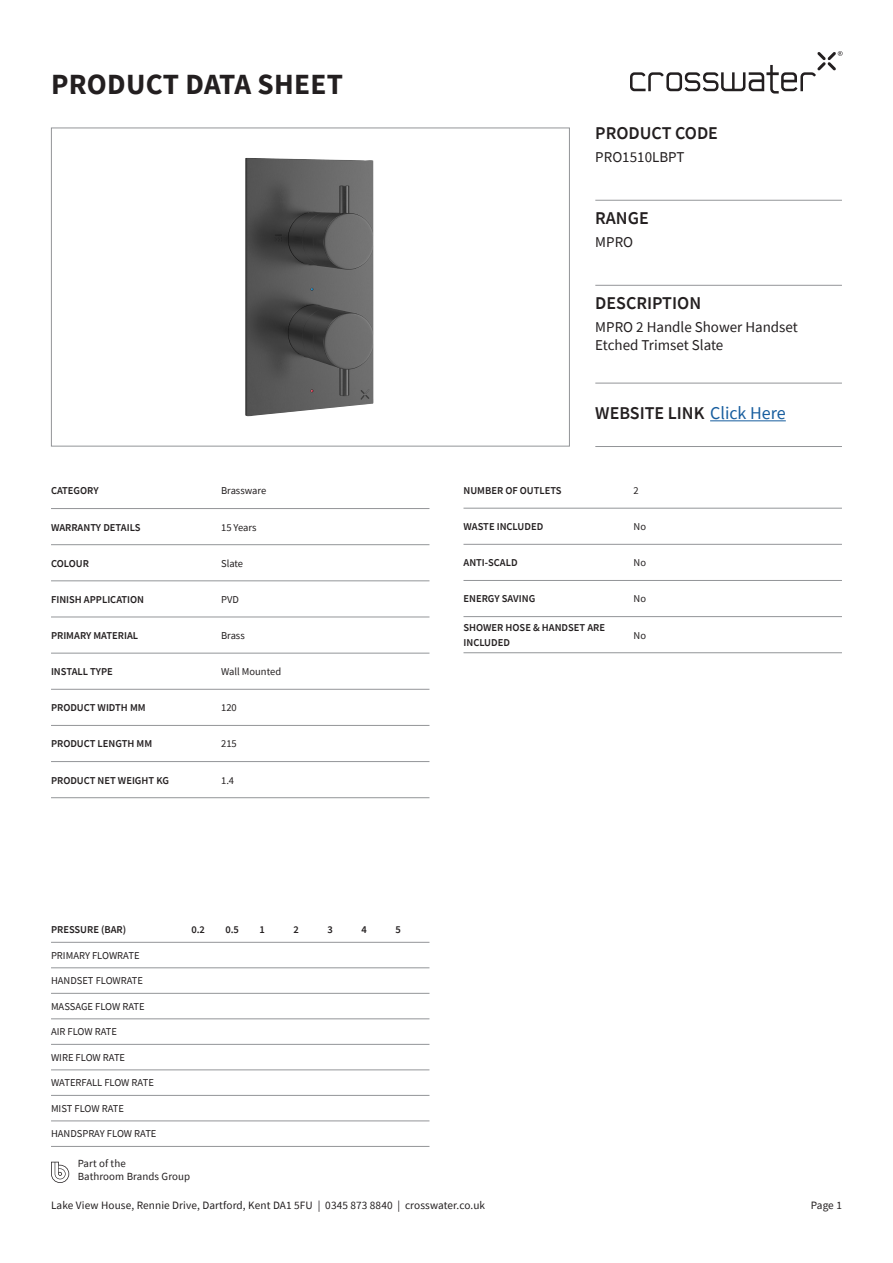
<style>
.page{position:relative;width:893px;height:1263px;background:#fff}
.page>*{position:absolute;margin:0;border:0;box-sizing:border-box;transform-origin:0 0}
.t1{font:700 29.25px "Source Sans Pro";letter-spacing:.01em;color:#231f20}
.Product_Table_Title{font:600 18px "Source Sans Pro";color:#231f20}
.Product_Table_Copy{font:15px/18px "Source Sans Pro";color:#231f20}
.Part_of_BBG{font:11.25px "Source Sans Pro";letter-spacing:.01em;color:#231f20}
.Information{font:11.25px "Source Sans Pro";color:#231f20}
.Part_of_BBG-2{font:10.8px "Source Sans Pro";letter-spacing:.01em;color:#231f20}
.Table_Title{font:600 10.5px/15px "Source Sans Pro";color:#231f20}
.Table_copy{font:10.5px "Source Sans Pro";color:#231f20}
.s1{font-weight:400;color:#175d9e}
</style>
<div class="page">
<div style="left:51px;top:128px;width:519px;height:318px;border:1px solid #939598"></div>
<svg style="left:51px;top:1162px;width:18px;height:21px"></svg>
<svg style="left:630px;top:51px;width:213px;height:43px"></svg>
<hr style="left:595px;top:200px;width:247px;height:1px;background:#939598">
<hr style="left:595px;top:285px;width:247px;height:1px;background:#939598">
<hr style="left:595px;top:446px;width:247px;height:1px;background:#939598">
<hr style="left:51px;top:942px;width:378px;height:1px;background:#939598">
<hr style="left:51px;top:967px;width:378px;height:1px;background:#939598">
<hr style="left:51px;top:993px;width:378px;height:1px;background:#939598">
<hr style="left:51px;top:1018px;width:378px;height:1px;background:#939598">
<hr style="left:51px;top:1044px;width:378px;height:1px;background:#939598">
<hr style="left:51px;top:1069px;width:378px;height:1px;background:#939598">
<hr style="left:51px;top:1095px;width:378px;height:1px;background:#939598">
<hr style="left:51px;top:1120px;width:378px;height:1px;background:#939598">
<hr style="left:51px;top:1146px;width:378px;height:1px;background:#939598">
<img style="left:245px;top:158px;width:129px;height:259px">
<hr style="left:595px;top:383px;width:247px;height:1px;background:#939598">
<hr style="left:710px;top:420px;width:76px;height:1px;background:#175d9e">
<hr style="left:51px;top:508px;width:378px;height:1px;background:#939598">
<hr style="left:51px;top:544px;width:378px;height:1px;background:#939598">
<hr style="left:51px;top:580px;width:378px;height:1px;background:#939598">
<hr style="left:51px;top:617px;width:378px;height:1px;background:#939598">
<hr style="left:51px;top:653px;width:378px;height:1px;background:#939598">
<hr style="left:51px;top:689px;width:378px;height:1px;background:#939598">
<hr style="left:51px;top:725px;width:378px;height:1px;background:#939598">
<hr style="left:51px;top:761px;width:378px;height:1px;background:#939598">
<hr style="left:51px;top:797px;width:378px;height:1px;background:#939598">
<hr style="left:463px;top:508px;width:379px;height:1px;background:#939598">
<hr style="left:463px;top:544px;width:379px;height:1px;background:#939598">
<hr style="left:463px;top:580px;width:379px;height:1px;background:#939598">
<hr style="left:463px;top:616px;width:379px;height:1px;background:#939598">
<hr style="left:463px;top:652px;width:379px;height:1px;background:#939598">
<p class="t1" style="left:51px;top:64px;width:294px">PRODUCT DATA SHEET</p>
<p class="Table_Title" style="left:51px;top:483px;width:49px">CATEGORY</p>
<p class="Table_copy" style="left:221px;top:484px;width:47px">Brassware</p>
<p class="Table_Title" style="left:51px;top:519px;width:91px">WARRANTY DETAILS</p>
<p class="Table_copy" style="left:221px;top:520px;width:37px">15 Years</p>
<p class="Table_Title" style="left:51px;top:556px;width:39px">COLOUR</p>
<p class="Table_copy" style="left:221px;top:556px;width:24px">Slate</p>
<p class="Table_Title" style="left:51px;top:592px;width:95px">FINISH APPLICATION</p>
<p class="Table_copy" style="left:221px;top:593px;width:19px">PVD</p>
<p class="Table_Title" style="left:51px;top:628px;width:89px">PRIMARY MATERIAL</p>
<p class="Table_copy" style="left:221px;top:629px;width:25px">Brass</p>
<p class="Table_Title" style="left:51px;top:664px;width:63px">INSTALL TYPE</p>
<p class="Table_copy" style="left:221px;top:665px;width:62px">Wall Mounted</p>
<p class="Table_Title" style="left:51px;top:700px;width:96px">PRODUCT WIDTH MM</p>
<p class="Table_copy" style="left:221px;top:701px;width:17px">120</p>
<p class="Table_Title" style="left:51px;top:736px;width:103px">PRODUCT LENGTH MM</p>
<p class="Table_copy" style="left:221px;top:737px;width:17px">215</p>
<p class="Table_Title" style="left:51px;top:772px;width:119px">PRODUCT NET WEIGHT KG</p>
<p class="Table_copy" style="left:221px;top:773px;width:15px">1.4</p>
<p class="Product_Table_Title" style="left:595px;top:121px;width:124px">PRODUCT CODE</p>
<p class="Product_Table_Copy" style="left:595px;top:148px;width:91px">PRO1510LBPT</p>
<p class="Product_Table_Title" style="left:595px;top:206px;width:55px">RANGE</p>
<p class="Product_Table_Copy" style="left:595px;top:233px;width:39px">MPRO</p>
<p class="Product_Table_Title" style="left:595px;top:291px;width:107px">DESCRIPTION</p>
<p class="Product_Table_Copy" style="left:595px;top:318px;width:204px">MPRO 2 Handle Shower Handset<br>Etched Trimset Slate</p>
<p class="Product_Table_Title" style="left:595px;top:402px;width:192px">WEBSITE LINK <span class="s1">Click Here</span></p>
<p class="Table_Title" style="left:463px;top:483px;width:100px">NUMBER OF OUTLETS</p>
<p class="Table_copy" style="left:634px;top:484px;width:7px">2</p>
<p class="Table_Title" style="left:463px;top:519px;width:81px">WASTE INCLUDED</p>
<p class="Table_copy" style="left:634px;top:520px;width:14px">No</p>
<p class="Table_Title" style="left:463px;top:555px;width:56px">ANTI-SCALD</p>
<p class="Table_copy" style="left:634px;top:556px;width:14px">No</p>
<p class="Table_Title" style="left:463px;top:591px;width:73px">ENERGY SAVING</p>
<p class="Table_copy" style="left:634px;top:592px;width:14px">No</p>
<p class="Table_Title" style="left:463px;top:620px;width:143px">SHOWER HOSE &amp; HANDSET ARE<br>INCLUDED</p>
<p class="Table_copy" style="left:634px;top:628px;width:14px">No</p>
<p class="Table_Title" style="left:51px;top:922px;width:77px">PRESSURE (BAR)</p>
<p class="Table_Title" style="left:191px;top:922px;width:15px">0.2</p>
<p class="Table_Title" style="left:225px;top:922px;width:15px">0.5</p>
<p class="Table_Title" style="left:259px;top:922px;width:7px">1</p>
<p class="Table_Title" style="left:293px;top:922px;width:7px">2</p>
<p class="Table_Title" style="left:327px;top:922px;width:7px">3</p>
<p class="Table_Title" style="left:361px;top:922px;width:7px">4</p>
<p class="Table_Title" style="left:395px;top:922px;width:7px">5</p>
<p class="Table_copy" style="left:51px;top:948px;width:90px">PRIMARY FLOWRATE</p>
<p class="Table_copy" style="left:51px;top:974px;width:94px">HANDSET FLOWRATE</p>
<p class="Table_copy" style="left:51px;top:999px;width:95px">MASSAGE FLOW RATE</p>
<p class="Table_copy" style="left:51px;top:1025px;width:68px">AIR FLOW RATE</p>
<p class="Table_copy" style="left:51px;top:1050px;width:76px">WIRE FLOW RATE</p>
<p class="Table_copy" style="left:51px;top:1076px;width:104px">WATERFALL FLOW RATE</p>
<p class="Table_copy" style="left:51px;top:1101px;width:75px">MIST FLOW RATE</p>
<p class="Table_copy" style="left:51px;top:1127px;width:107px">HANDSPRAY FLOW RATE</p>
<p class="Part_of_BBG-2" style="left:78px;top:1156px;width:50px">Part of the</p>
<p class="Part_of_BBG-2" style="left:78px;top:1169px;width:114px">Bathroom Brands Group</p>
<p class="Part_of_BBG" style="left:51px;top:1198px;width:436px">Lake View House, Rennie Drive, Dartford, Kent DA1 5FU | 0345 873 8840 | crosswater.co.uk</p>
<p class="Information" style="left:811px;top:1198px;width:33px">Page 1</p>
</div>
